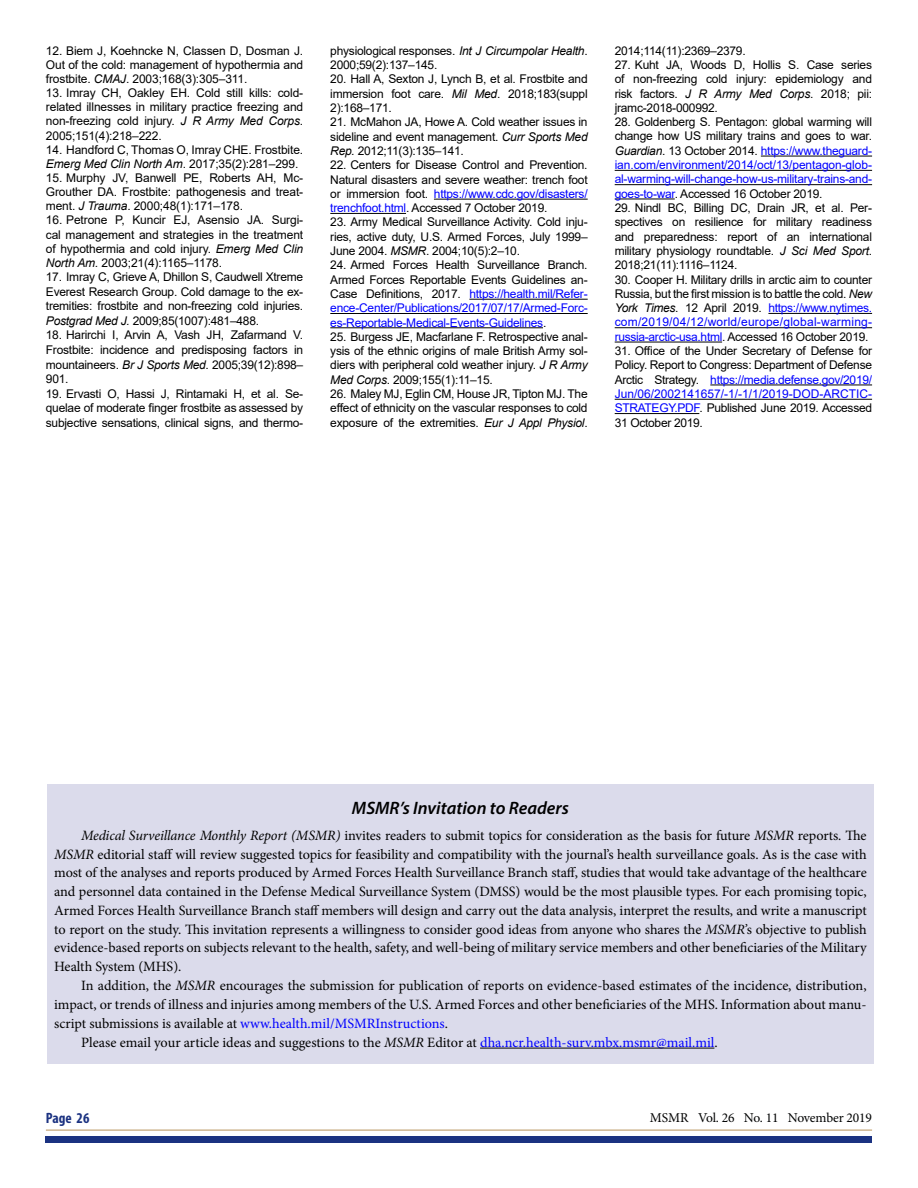
<style>
.page{position:relative;width:918px;height:1188px;background:#fff}
.page>*{position:absolute;margin:0;border:0;box-sizing:border-box;transform-origin:0 0}
.t1{font:italic 600 18px "Myriad Pro";color:#000}
.t2{font:700 condensed 15px "Myriad Pro";color:#1b3281}
.t3{font:14.25px "Minion Pro";letter-spacing:-.005em;color:#000}
.t4{font:13.5px "Minion Pro";letter-spacing:-.01em;color:#010202}
.t5{font:12px/14.2px "Arial";letter-spacing:-.02em;color:#000;text-align:justify}
.t6{font:12px/14.2px "Arial";letter-spacing:-.02em;color:#00f;text-align:justify}
.s1{font-style:italic}
.s2{color:#00f}
.s3{color:#000}
.s4{font-style:italic;color:#000}
</style>
<div class="page">
<div style="left:46px;top:1136px;width:826px;height:6px;background:#1b3281"></div>
<hr style="left:46px;top:1129px;width:826px;height:2px;background:#cfb691">
<hr style="left:434px;top:199px;width:154px;height:1px;background:#000">
<hr style="left:330px;top:213px;width:76px;height:1px;background:#000">
<hr style="left:469px;top:299px;width:119px;height:1px;background:#000">
<hr style="left:330px;top:313px;width:258px;height:1px;background:#000">
<hr style="left:330px;top:327px;width:213px;height:1px;background:#000">
<hr style="left:761px;top:156px;width:111px;height:1px;background:#000">
<hr style="left:615px;top:170px;width:257px;height:1px;background:#000">
<hr style="left:615px;top:184px;width:257px;height:1px;background:#000">
<hr style="left:615px;top:199px;width:60px;height:1px;background:#000">
<hr style="left:768px;top:313px;width:104px;height:1px;background:#000">
<hr style="left:615px;top:327px;width:257px;height:1px;background:#000">
<hr style="left:615px;top:342px;width:107px;height:1px;background:#000">
<hr style="left:710px;top:385px;width:162px;height:1px;background:#000">
<hr style="left:615px;top:399px;width:257px;height:1px;background:#000">
<hr style="left:615px;top:413px;width:84px;height:1px;background:#000">
<div style="left:47px;top:784px;width:826px;height:280px;background:#dbdbeb"></div>
<hr style="left:480px;top:1048px;width:234px;height:1px;background:#000">
<p class="t5" style="left:46px;top:43px;width:259px">12. Biem J, Koehncke N, Classen D, Dosman J.<br>Out of the cold: management of hypothermia and frostbite. <span class="s1">CMAJ</span>. 2003;168(3):305–311.</p>
<p class="t5" style="left:46px;top:86px;width:259px">13. Imray CH, Oakley EH. Cold still kills: cold&shy;related illnesses in military practice freezing and non-freezing cold injury. <span class="s1">J R Army Med Corps</span>.<br>2005;151(4):218–222.</p>
<p class="t5" style="left:46px;top:142px;width:259px">14. Handford C, Thomas O, Imray CHE. Frostbite.<br><span class="s1">Emerg Med Clin North Am</span>. 2017;35(2):281–299.</p>
<p class="t5" style="left:46px;top:171px;width:259px">15. Murphy JV, Banwell PE, Roberts AH, Mc-Grouther DA. Frostbite: pathogenesis and treat&shy;ment. <span class="s1">J Trauma</span>. 2000;48(1):171–178.</p>
<p class="t5" style="left:46px;top:213px;width:259px">16. Petrone P, Kuncir EJ, Asensio JA. Surgi&shy;cal management and strategies in the treatment of hypothermia and cold injury. <span class="s1">Emerg Med Clin North Am.</span> 2003;21(4):1165–1178.</p>
<p class="t5" style="left:46px;top:270px;width:259px">17. Imray C, Grieve A, Dhillon S, Caudwell Xtreme Everest Research Group. Cold damage to the ex&shy;tremities: frostbite and non-freezing cold injuries.<br><span class="s1">Postgrad Med J.</span> 2009;85(1007):481–488.</p>
<p class="t5" style="left:46px;top:328px;width:259px">18. Harirchi I, Arvin A, Vash JH, Zafarmand V.<br>Frostbite: incidence and predisposing factors in mountaineers. <span class="s1">Br J Sports Med</span>. 2005;39(12):898– 901.</p>
<p class="t5" style="left:46px;top:386px;width:259px">19. Ervasti O, Hassi J, Rintamaki H, et al. Se&shy;quelae of moderate finger frostbite as assessed by subjective sensations, clinical signs, and thermo-</p>
<p class="t5" style="left:330px;top:43px;width:259px">physiological responses. <span class="s1">Int J Circumpolar Health</span>.<br>2000;59(2):137–145.</p>
<p class="t5" style="left:330px;top:72px;width:259px">20. Hall A, Sexton J, Lynch B, et al. Frostbite and immersion foot care. <span class="s1">Mil Med</span>. 2018;183(suppl 2):168–171.</p>
<p class="t5" style="left:330px;top:115px;width:259px">21. McMahon JA, Howe A. Cold weather issues in sideline and event management. <span class="s1">Curr Sports Med Rep.</span> 2012;11(3):135–141.</p>
<p class="t5" style="left:330px;top:158px;width:259px">22. Centers for Disease Control and Prevention.<br>Natural disasters and severe weather: trench foot or immersion foot. <span class="s2">https://www.cdc.gov/disasters/ trenchfoot.html</span>. Accessed 7 October 2019.</p>
<p class="t5" style="left:330px;top:215px;width:259px">23. Army Medical Surveillance Activity. Cold inju&shy;ries, active duty, U.S. Armed Forces, July 1999– June 2004. <span class="s1">MSMR</span>. 2004;10(5):2–10.</p>
<p class="t6" style="left:330px;top:258px;width:259px"><span class="s3">24. Armed Forces Health Surveillance Branch.<br>Armed Forces Reportable Events Guidelines an-Case Definitions, 2017.</span> https://health.mil/Refer&shy;ence-Center/Publications/2017/07/17/Armed-Forc&shy;es-Reportable-Medical-Events-Guidelines<span class="s3">.</span></p>
<p class="t5" style="left:330px;top:329px;width:259px">25. Burgess JE, Macfarlane F. Retrospective anal&shy;ysis of the ethnic origins of male British Army sol&shy;diers with peripheral cold weather injury. <span class="s1">J R Army Med Corps</span>. 2009;155(1):11–15.</p>
<p class="t5" style="left:330px;top:387px;width:259px">26. Maley MJ, Eglin CM, House JR, Tipton MJ. The effect of ethnicity on the vascular responses to cold exposure of the extremities. <span class="s1">Eur J Appl Physiol</span>.</p>
<p class="t5" style="left:615px;top:43px;width:133px">2014;114(11):2369–2379.</p>
<p class="t5" style="left:615px;top:58px;width:259px">27. Kuht JA, Woods D, Hollis S. Case series of non-freezing cold injury: epidemiology and risk factors. <span class="s1">J R Army Med Corps</span>. 2018; pii: jramc-2018-000992.</p>
<p class="t6" style="left:615px;top:115px;width:259px"><span class="s3">28. Goldenberg S. Pentagon: global warming will change how US military trains and goes to war.<br></span><span class="s4">Guardian</span><span class="s3">. 13 October 2014.</span> https://www.theguard&shy;ian.com/environment/2014/oct/13/pentagon-glob&shy;al-warming-will-change-how-us-military-trains-and&shy;goes-to-war<span class="s3">. Accessed 16 October 2019.</span></p>
<p class="t5" style="left:615px;top:201px;width:259px">29. Nindl BC, Billing DC, Drain JR, et al. Per&shy;spectives on resilience for military readiness and preparedness: report of an international military physiology roundtable. <span class="s1">J Sci Med Sport</span>.<br>2018;21(11):1116–1124.</p>
<p class="t5" style="left:615px;top:272px;width:259px">30. Cooper H. Military drills in arctic aim to counter Russia, but the first mission is to battle the cold. <span class="s1">New York Times</span>. 12 April 2019. <span class="s2">https://www.nytimes. com/2019/04/12/world/europe/global-warming&shy;russia-arctic-usa.html</span>. Accessed 16 October 2019.</p>
<p class="t5" style="left:615px;top:344px;width:259px">31. Office of the Under Secretary of Defense for Policy. Report to Congress: Department of Defense Arctic Strategy. <span class="s2">https://media.defense.gov/2019/ Jun/06/2002141657/-1/-1/1/2019-DOD-ARCTIC-STRATEGY.PDF</span>. Published June 2019. Accessed 31 October 2019.</p>
<p class="t1" style="left:352px;top:797px;width:218px">MSMR’s Invitation to Readers</p>
<p class="t3" style="left:81px;top:826px;width:787px"><span class="s1">Medical Surveillance Monthly Report (MSMR)</span> invites readers to submit topics for consideration as the basis for future <span class="s1">MSMR</span> reports. The</p>
<p class="t3" style="left:54px;top:845px;width:814px"><span class="s1">MSMR</span> editorial staff will review suggested topics for feasibility and compatibility with the journal’s health surveillance goals. As is the case with</p>
<p class="t3" style="left:54px;top:863px;width:814px">most of the analyses and reports produced by Armed Forces Health Surveillance Branch staff, studies that would take advantage of the healthcare</p>
<p class="t3" style="left:54px;top:882px;width:814px">and personnel data contained in the Defense Medical Surveillance System (DMSS) would be the most plausible types. For each promising topic,</p>
<p class="t3" style="left:54px;top:901px;width:814px">Armed Forces Health Surveillance Branch staff members will design and carry out the data analysis, interpret the results, and write a manuscript</p>
<p class="t3" style="left:54px;top:920px;width:814px">to report on the study. This invitation represents a willingness to consider good ideas from anyone who shares the <span class="s1">MSMR’</span>s objective to publish</p>
<p class="t3" style="left:54px;top:938px;width:814px">evidence-based reports on subjects relevant to the health, safety, and well-being of military service members and other beneficiaries of the Military</p>
<p class="t3" style="left:54px;top:957px;width:129px">Health System (MHS).</p>
<p class="t3" style="left:81px;top:976px;width:787px">In addition, the <span class="s1">MSMR</span> encourages the submission for publication of reports on evidence-based estimates of the incidence, distribution,</p>
<p class="t3" style="left:54px;top:995px;width:814px">impact, or trends of illness and injuries among members of the U.S. Armed Forces and other beneficiaries of the MHS. Information about manu-</p>
<p class="t3" style="left:54px;top:1014px;width:395px">script submissions is available at <span class="s2">www.health.mil/MSMRInstructions</span>.</p>
<p class="t3" style="left:81px;top:1033px;width:638px">Please email your article ideas and suggestions to the <span class="s1">MSMR</span> Editor at <span class="s2">dha.ncr.health-surv.mbx.msmr@mail.mil</span>.</p>
<p class="t2" style="left:46px;top:1109px;width:45px">Page 26</p>
<p class="t4" style="left:650px;top:1109px;width:224px"><span class="s3">MSMR</span> Vol. 26 No. 11 November 2019</p>
</div>
